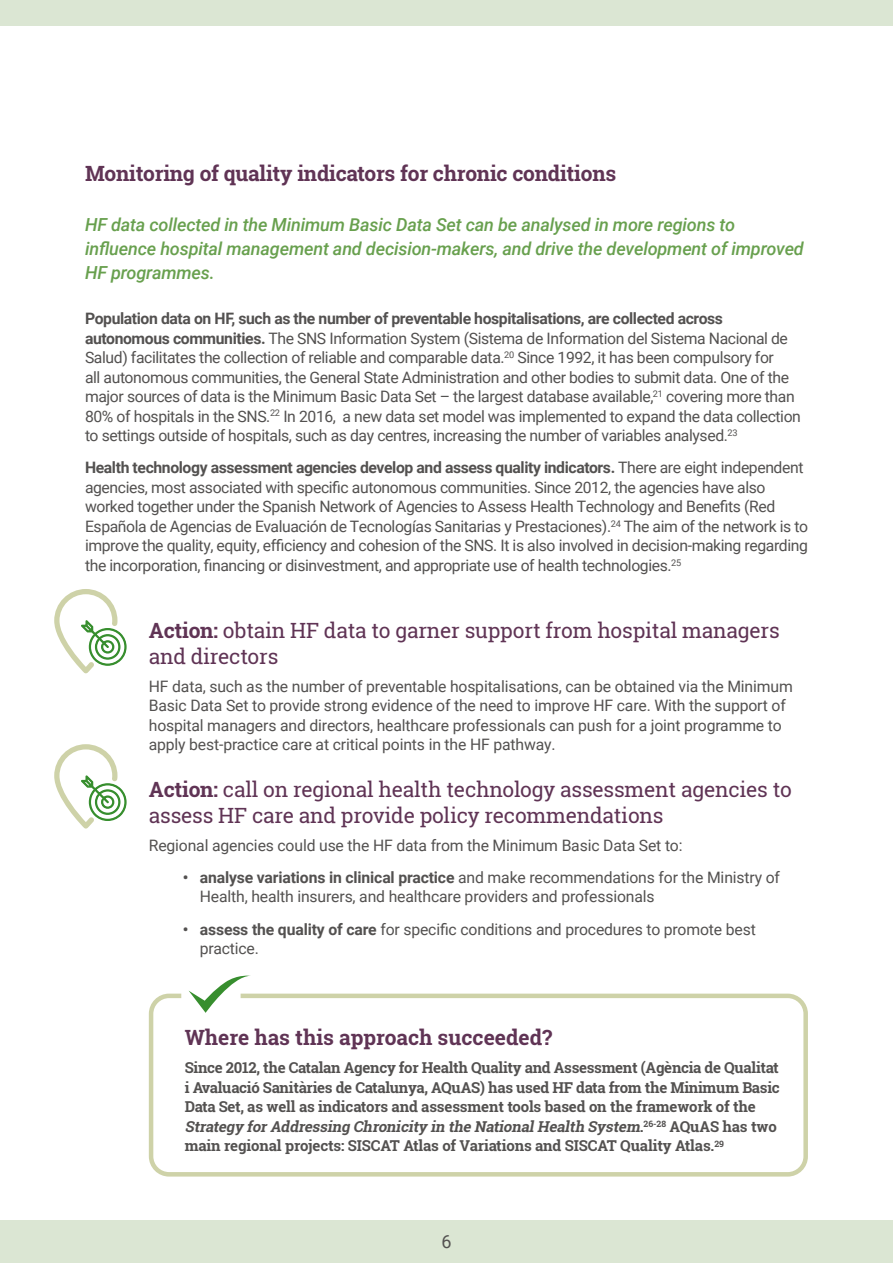
<style>
.page{position:relative;width:893px;height:1263px;background:#fff}
.page>*{position:absolute;margin:0;border:0;box-sizing:border-box;transform-origin:0 0}
.Sub_heading{font:21px/25.5px "Roboto Slab";letter-spacing:-.01em;color:#603455}
.Sub_heading-2{font:700 21px "Roboto Slab";letter-spacing:-.01em;color:#603455}
.commentary{font:italic 500 18px/24px "Roboto";letter-spacing:-.01em;color:#68a04e}
.t1{font:18px "Roboto";color:#535150}
.Body{font:15.75px/19.5px "Roboto";letter-spacing:-.025em;color:#535150}
.Approach_-10{font:700 15px/19.5px "Roboto Slab";letter-spacing:-.02em;color:#535150}
.s1{font-weight:700}
.s2{font-style:italic}
</style>
<div class="page">
<div style="left:0;top:0;width:893px;height:26px;background:#dbe6d3"></div>
<div style="left:0;top:1220px;width:893px;height:43px;background:#dbe6d3"></div>
<div style="left:149px;top:994px;width:659px;height:182px;border:4px solid #ced2a8;border-radius:18px"></div>
<svg style="left:189px;top:975px;width:62px;height:38px"></svg>
<svg style="left:54px;top:589px;width:73px;height:84px"></svg>
<svg style="left:54px;top:744px;width:73px;height:84px"></svg>
<p class="Sub_heading-2" style="left:85px;top:159px;width:533px">Monitoring of quality indicators for chronic conditions</p>
<p class="commentary" style="left:85px;top:212px;width:720px">HF data collected in the Minimum Basic Data Set can be analysed in more regions to influence hospital management and decision-makers, and drive the development of improved<br>HF programmes.</p>
<p class="Body" style="left:85px;top:308px;width:717px"><span class="s1">Population data on HF, such as the number of preventable hospitalisations, are collected across autonomous communities.</span> The SNS Information System (Sistema de Information del Sistema Nacional de Salud) facilitates the collection of reliable and comparable data.<sup>20</sup> Since 1992, it has been compulsory for<br>all autonomous communities, the General State Administration and other bodies to submit data. One of the major sources of data is the Minimum Basic Data Set – the largest database available,<sup>21</sup> covering more than 80% of hospitals in the SNS.<sup>22</sup> In 2016, a new data set model was implemented to expand the data collection to settings outside of hospitals, such as day centres, increasing the number of variables analysed.<sup>23</sup></p>
<p class="Body" style="left:85px;top:457px;width:724px"><span class="s1">Health technology assessment agencies develop and assess quality indicators.</span> There are eight independent agencies, most associated with specific autonomous communities. Since 2012, the agencies have also worked together under the Spanish Network of Agencies to Assess Health Technology and Benefits (Red Española de Agencias de Evaluación de Tecnologías Sanitarias y Prestaciones).<sup>24</sup> The aim of the network is to improve the quality, equity, efficiency and cohesion of the SNS. It is also involved in decision-making regarding the incorporation, financing or disinvestment, and appropriate use of health technologies.<sup>25</sup></p>
<p class="Sub_heading" style="left:149px;top:618px;width:632px"><span class="s1">Action:</span> obtain HF data to garner support from hospital managers and directors</p>
<p class="Body" style="left:149px;top:676px;width:645px">HF data, such as the number of preventable hospitalisations, can be obtained via the Minimum Basic Data Set to provide strong evidence of the need to improve HF care. With the support of hospital managers and directors, healthcare professionals can push for a joint programme to apply best-practice care at critical points in the HF pathway.</p>
<p class="Sub_heading" style="left:149px;top:776px;width:644px"><span class="s1">Action:</span> call on regional health technology assessment agencies to assess HF care and provide policy recommendations</p>
<p class="Body" style="left:149px;top:835px;width:535px">Regional agencies could use the HF data from the Minimum Basic Data Set to:</p>
<p class="Body" style="left:200px;top:867px;width:582px;text-indent:-17px"><span class="s1">• analyse variations in clinical practice</span> and make recommendations for the Ministry of<br>Health, health insurers, and healthcare providers and professionals</p>
<p class="Body" style="left:200px;top:919px;width:557px;text-indent:-17px"><span class="s1">• assess the quality of care</span> for specific conditions and procedures to promote best practice.</p>
<p class="Sub_heading-2" style="left:185px;top:1023px;width:369px">Where has this approach succeeded?</p>
<p class="Approach_-10" style="left:185px;top:1058px;width:596px">Since 2012, the Catalan Agency for Health Quality and Assessment (Agència de Qualitat i Avaluació Sanitàries de Catalunya, AQuAS) has used HF data from the Minimum Basic Data Set, as well as indicators and assessment tools based on the framework of the <span class="s2">Strategy forAddressing Chronicity in the NationalHealth System</span>. <sup>2</sup> <sup>6</sup> <sup>-</sup> <sup>2</sup> <sup>8</sup> A Q u A S h a s t w o main regional projects: SISCAT Atlas of Variations and SISCAT Quality Atlas.<sup>29</sup></p>
<p class="t1" style="left:441px;top:1229px;width:12px">6</p>
</div>
